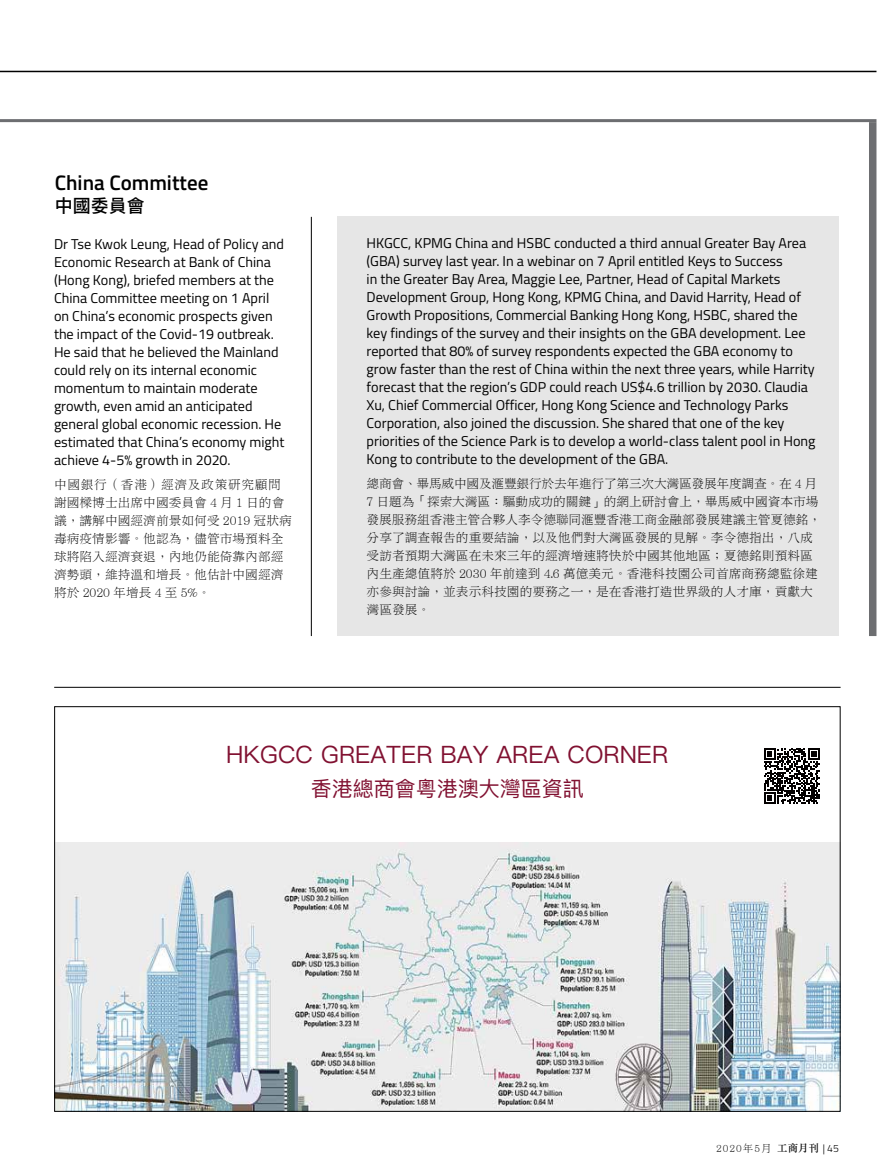
<style>
.page{position:relative;width:893px;height:1170px;background:#fff}
.page>*{position:absolute;margin:0;border:0;box-sizing:border-box;transform-origin:0 0}
.t1{font:24px "Ping Fang HK";color:#811131}
.t2{font:600 21px "Titillium";color:#000}
.t3{font:21px "Ping Fang HK";color:#811131}
.t4{font:500 18px "Ping Fang HK";color:#000}
.t5{font:14.25px/18px "Titillium";color:#000}
.t6{font:12.75px/18px "DF Li Song Std W3";color:#000}
.t7{font:10.5px "DF Li Song Std W3";letter-spacing:.1em;color:#000}
.s1{font-family:"M Sung HK";font-weight:500}
.s2{font-family:"Titillium Light Upright"}
</style>
<div class="page">
<div style="left:337px;top:217px;width:502px;height:419px;background:#e6e6e6"></div>
<hr style="left:0;top:71px;width:876px;height:1px;background:#000">
<div style="left:869px;top:122px;width:7px;height:514px;background:#6d6e71"></div>
<hr style="left:0;top:119px;width:876px;height:3px;background:#6d6e71">
<hr style="left:311px;top:217px;width:1px;height:419px;background:#000">
<hr style="left:54px;top:687px;width:787px;height:1px;background:#000">
<img style="left:56px;top:842px;width:783px;height:267px">
<svg style="left:764px;top:748px;width:56px;height:55px"></svg>
<h2 class="t2" style="left:55px;top:167px;width:155px">China Committee</h2>
<p class="t4" style="left:55px;top:194px;width:91px">中國委員會</p>
<p class="t5" style="left:54px;top:234px;width:232px">Dr Tse Kwok Leung, Head of Policy and Economic Research at Bank of China (Hong Kong), briefed members at the China Committee meeting on 1 April on China’s economic prospects given the impact of the Covid-19 outbreak.<br>He said that he believed the Mainland could rely on its internal economic momentum to maintain moderate growth, even amid an anticipated general global economic recession. He estimated that China’s economy might achieve 4-5% growth in 2020.</p>
<p class="t6" style="left:54px;top:475px;width:239px">中國銀行（香港）經濟及政策研究顧問謝國樑博士出席中國委員會 4 月 1 日的會議，講解中國經濟前景如何受 2019 冠狀病毒病疫情影響。他認為，儘管市場預料全球將陷入經濟衰退，內地仍能倚靠內部經濟勢頭，維持溫和增長。他估計中國經濟將於 2020 年增長 4 至 5%。</p>
<p class="t5" style="left:367px;top:233px;width:450px">HKGCC, KPMG China and HSBC conducted a third annual Greater Bay Area (GBA) survey last year. In a webinar on 7 April entitled Keys to Success<br>in the Greater Bay Area, Maggie Lee, Partner, Head of Capital Markets Development Group, Hong Kong, KPMG China, and David Harrity, Head of Growth Propositions, Commercial Banking Hong Kong, HSBC, shared the key findings of the survey and their insights on the GBA development. Lee reported that 80% of survey respondents expected the GBA economy to grow faster than the rest of China within the next three years, while Harrity forecast that the region’s GDP could reach US$4.6 trillion by 2030. Claudia Xu, Chief Commercial Officer, Hong Kong Science and Technology Parks Corporation, also joined the discussion. She shared that one of the key priorities of the Science Park is to develop a world-class talent pool in Hong Kong to contribute to the development of the GBA.</p>
<p class="t6" style="left:367px;top:474px;width:456px">總商會、畢馬威中國及滙豐銀行於去年進行了第三次大灣區發展年度調查。在 4 月7 日題為「探索大灣區：驅動成功的關鍵」的網上研討會上，畢馬威中國資本市場發展服務組香港主管合夥人李令德聯同滙豐香港工商金融部發展建議主管夏德銘，分享了調查報告的重要結論，以及他們對大灣區發展的見解。李令德指出，八成受訪者預期大灣區在未來三年的經濟增速將快於中國其他地區；夏德銘則預料區內生產總值將於 2030 年前達到 4.6 萬億美元。香港科技園公司首席商務總監徐建亦參與討論，並表示科技園的要務之一，是在香港打造世界級的人才庫，貢獻大灣區發展。</p>
<h1 class="t1" style="left:226px;top:739px;width:444px">HKGCC GREATER BAY AREA CORNER</h1>
<h2 class="t3" style="left:311px;top:775px;width:274px">香港總商會粵港澳大灣區資訊</h2>
<p class="t7" style="left:716px;top:1142px;width:124px">2020年5月 <span class="s1">工商月刊</span> <span class="s2">| 45</span></p>
</div>
